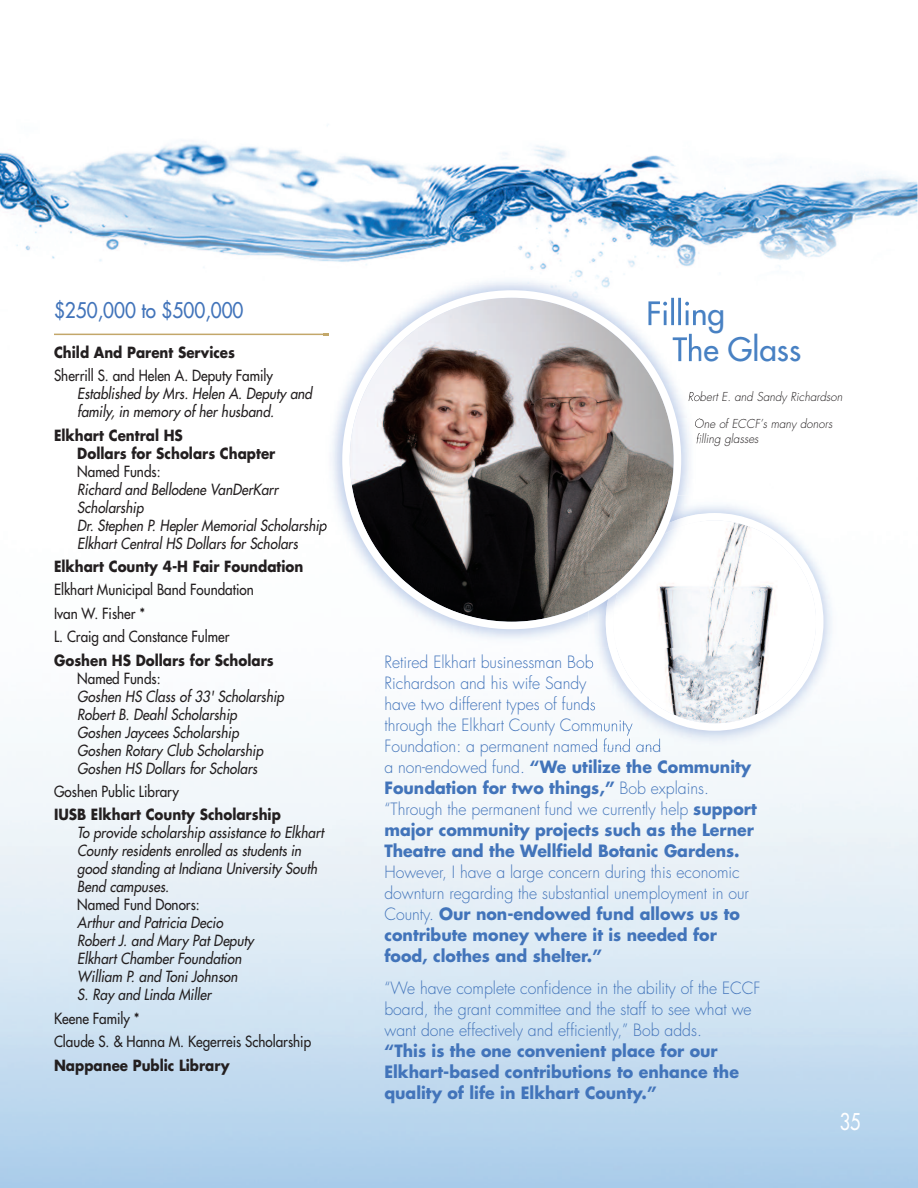
<style>
.page{position:relative;width:918px;height:1188px;background:#fff}
.page>*{position:absolute;margin:0;border:0;box-sizing:border-box;transform-origin:0 0}
.t1{font:31.5px "Futura";color:#4881c3}
.t2{font:22.5px "Futura";color:#fff;scale:.8 1}
.t3{font:21px "Futura";color:#4274ba;scale:.9 1}
.t4{font:300 16.5px/21px "Futura";color:#4274ba;scale:.96 1}
.t5{font:700 16.5px/21px "Futura";color:#4274ba;scale:.96 1}
.t6{font:italic 15px/18px "Futura";letter-spacing:.005em;color:#231f20;scale:.9 1}
.t7{font:15px/23.4px "Futura";color:#231f20;scale:.9 1}
.t8{font:700 15px/18px "Futura";color:#231f20;scale:.9 1}
.t9{font:italic 300 12px/15.8px "Futura";letter-spacing:.005em;color:#231f20;scale:.96 1}
.s1{font-weight:700}
</style>
<div class="page">
<img style="left:0;top:125px;width:917px;height:1063px">
<hr style="left:54px;top:334px;width:274px;height:1px;background:#c3a76a">
<img style="left:588px;top:496px;width:253px;height:252px">
<svg style="left:606px;top:513px;width:218px;height:218px"></svg>
<img style="left:324px;top:272px;width:376px;height:376px">
<svg style="left:689px;top:391px;width:11px;height:11px"></svg>
<svg style="left:695px;top:418px;width:5px;height:26px"></svg>
<img style="left:681px;top:298px;width:19px;height:28px">
<img style="left:681px;top:334px;width:19px;height:28px">
<img style="left:588px;top:496px;width:112px;height:152px">
<img style="left:606px;top:514px;width:94px;height:134px">
<img style="left:613px;top:522px;width:87px;height:126px">
<svg style="left:342px;top:290px;width:339px;height:339px"></svg>
<p class="t3" style="left:54px;top:300px;width:212px">$250,000 to $500,000</p>
<p class="t8" style="left:54px;top:345px;width:203px">Child And Parent Services</p>
<p class="t7" style="left:54px;top:365px;width:245px">Sherrill S. and Helen A. Deputy Family</p>
<p class="t6" style="left:77px;top:386px;width:262px">Established by Mrs. Helen A. Deputy and family, in memory of her husband.</p>
<p class="t8" style="left:77px;top:427px;width:222px;text-indent:-23px">Elkhart Central HS<br>Dollars for Scholars Chapter</p>
<p class="t7" style="left:77px;top:460px;width:94px">Named Funds:</p>
<p class="t6" style="left:77px;top:481px;width:278px">Richard and Bellodene VanDerKarr<br>Scholarship<br>Dr. Stephen P. Hepler Memorial Scholarship<br>Elkhart Central HS Dollars for Scholars</p>
<p class="t8" style="left:54px;top:559px;width:279px">Elkhart County 4-H Fair Foundation</p>
<p class="t7" style="left:54px;top:579px;width:223px">Elkhart Municipal Band Foundation<br>Ivan W. Fisher *<br>L. Craig and Constance Fulmer</p>
<p class="t8" style="left:54px;top:652px;width:246px">Goshen HS Dollars for Scholars</p>
<p class="t7" style="left:77px;top:667px;width:94px">Named Funds:</p>
<p class="t6" style="left:77px;top:688px;width:231px">Goshen HS Class of 33' Scholarship<br>Robert B. Deahl Scholarship<br>Goshen Jaycees Scholarship<br>Goshen Rotary Club Scholarship<br>Goshen HS Dollars for Scholars</p>
<p class="t7" style="left:54px;top:781px;width:140px">Goshen Public Library</p>
<p class="t8" style="left:54px;top:807px;width:254px">IUSB Elkhart County Scholarship</p>
<p class="t6" style="left:77px;top:825px;width:275px">To provide scholarship assistance to Elkhart County residents enrolled as students in good standing at Indiana University South Bend campuses.</p>
<p class="t7" style="left:77px;top:894px;width:138px">Named Fund Donors:</p>
<p class="t6" style="left:77px;top:915px;width:197px">Arthur and Patricia Decio<br>Robert J. and Mary Pat Deputy<br>Elkhart Chamber Foundation<br>William P. and Toni Johnson<br>S. Ray and Linda Miller</p>
<p class="t7" style="left:54px;top:1008px;width:287px">Keene Family *<br>Claude S. &amp; Hanna M. Kegerreis Scholarship</p>
<p class="t8" style="left:54px;top:1057px;width:196px">Nappanee Public Library</p>
<h1 class="t1" style="left:673px;top:334px;width:130px">The Glass</h1>
<p class="t9" style="left:688px;top:390px;width:163px">Robert E. and Sandy Richardson</p>
<p class="t9" style="left:694px;top:416px;width:146px">One of ECCF’s many donors filling glasses</p>
<p class="t4" style="left:384px;top:653px;width:390px">Retired Elkhart businessman Bob<br>Richardson and his wife Sandy<br>have two different types of funds<br>through the Elkhart County Community<br>Foundation: a permanent named fund and<br>a non-endowed fund. <span class="s1">“We utilize the Community Foundation for two things,”</span> Bob explains. “Through the permanent fund we currently help <span class="s1">support major community projects such as the Lerner Theatre and the Wellfield Botanic Gardens.</span></p>
<p class="t4" style="left:384px;top:863px;width:381px">However, I have a large concern during this economic downturn regarding the substantial unemployment in our County. <span class="s1">Our non-endowed fund allows us to contribute money where it is needed for food, clothes and shelter.”</span></p>
<p class="t4" style="left:384px;top:979px;width:393px">“We have complete confidence in the ability of the ECCF board, the grant committee and the staff to see what we want done effectively and efficiently,” Bob adds.</p>
<p class="t5" style="left:384px;top:1042px;width:371px">“This is the one convenient place for our<br>Elkhart-based contributions to enhance the quality of life in Elkhart County.”</p>
<h2 class="t2" style="left:840px;top:1110px;width:28px">35</h2>
</div>
